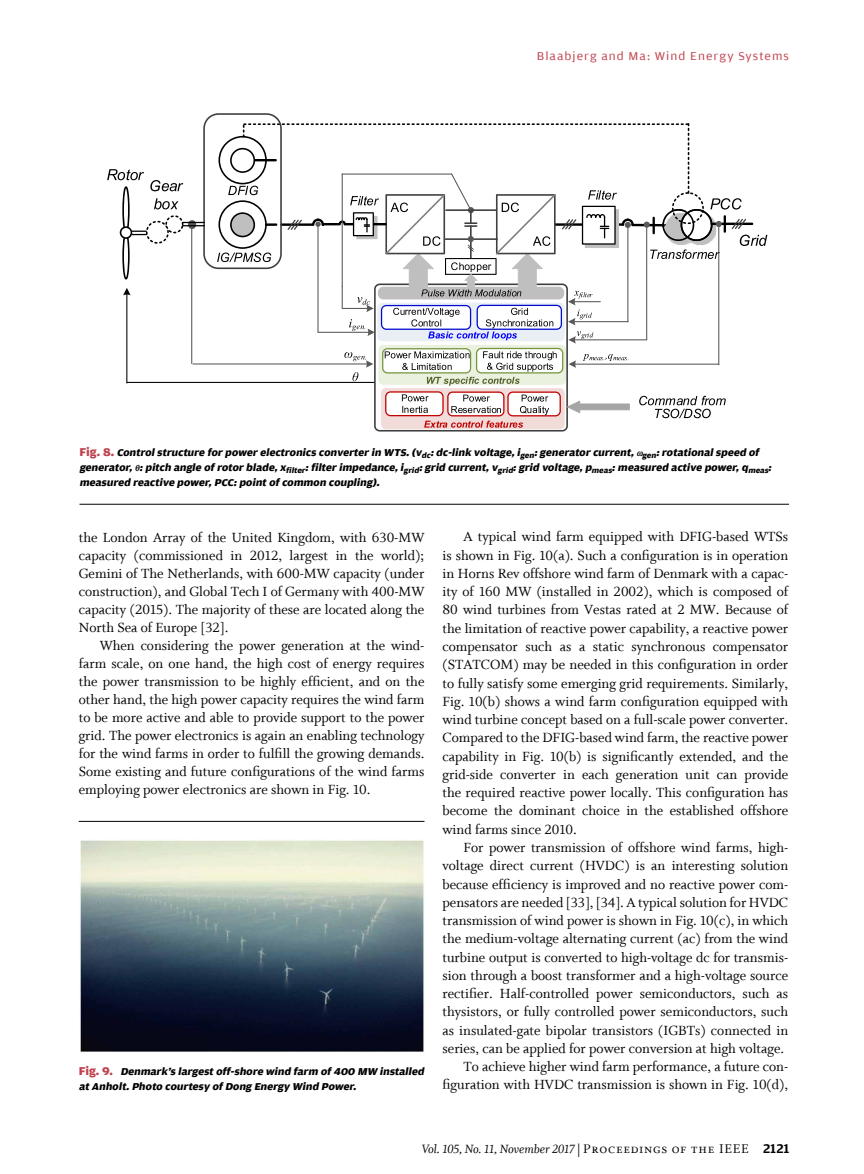
<style>
.page{position:relative;width:864px;height:1174px;background:#fff}
.page>*{position:absolute;margin:0;border:0;box-sizing:border-box;transform-origin:0 0}
.t1{font:15px/18.3px "Whitman Roman LF";color:#000;text-align:justify}
.t2{font:13.5px "Whitman Italic LF";letter-spacing:-.01em;color:#000}
.t3{font:12px "Amplitude Wide";letter-spacing:.09em;color:#c1424f}
.t4{font:italic 700 10.5px/15px "Amplitude Wide";color:#000}
.s1{font-style:normal;font-size:12px;color:#c1424f}
.s2{font-family:"Whitman Small Caps LF";font-size:14.25px}
.s3{font-family:"Amplitude Wide";font-weight:500}
</style>
<div class="page">
<hr style="left:80px;top:504px;width:709px;height:1px;background:#000">
<svg style="left:107px;top:113px;width:660px;height:319px"></svg>
<hr style="left:79px;top:821px;width:345px;height:1px;background:#000">
<img style="left:80px;top:840px;width:344px;height:212px">
<p class="t3" style="left:537px;top:50px;width:254px">Blaabjerg and Ma: Wind Energy Systems</p>
<p class="t4" style="left:80px;top:445px;width:696px"><span class="s1">F i g . 8 .</span> Controlstructure for power electronics converter in WTS.(v<sub>dc</sub>:dc-link voltage,i<sub>gen</sub>:generator current, <sub>gen</sub>:rotationalspeed of generator, :pitch angle of rotor blade,x<sub>filter</sub>:filter impedance,i<sub>grid</sub>:grid current,v<sub>grid</sub>:grid voltage,p<sub>meas</sub>:measured active power,q<sub>meas</sub>: measured reactive power,PCC:point of common coupling).</p>
<p class="t1" style="left:79px;top:528px;width:347px">the London Array of the United Kingdom, with 630-MW capacity (commissioned in 2012, largest in the world); Gemini of The Netherlands, with 600-MW capacity (under construction), and Global Tech I of Germany with 400-MW capacity (2015). The majority of these are located along the North Sea of Europe [32].</p>
<p class="t1" style="left:79px;top:636px;width:347px;text-indent:21px">When considering the power generation at the wind&shy;farm scale, on one hand, the high cost of energy requires the power transmission to be highly efficient, and on the other hand, the high power capacity requires the wind farm to be more active and able to provide support to the power grid. The power electronics is again an enabling technology for the wind farms in order to fulfill the growing demands.<br>Some existing and future configurations of the wind farms employing power electronics are shown in Fig. 10.</p>
<p class="t4" style="left:79px;top:1064px;width:349px"><span class="s1">F i g . 9.</span> Denmark's largest off-shore wind farm of 400 MW installed at Anholt.Photo courtesy of Dong Energy Wind Power.</p>
<p class="t1" style="left:442px;top:528px;width:347px;text-indent:21px">A typical wind farm equipped with DFIG-based WTSs is shown in Fig. 10(a). Such a configuration is in operation in Horns Rev offshore wind farm of Denmark with a capac&shy;ity of 160 MW (installed in 2002), which is composed of 80 wind turbines from Vestas rated at 2 MW. Because of the limitation of reactive power capability, a reactive power compensator such as a static synchronous compensator (STATCOM) may be needed in this configuration in order to fully satisfy some emerging grid requirements. Similarly, Fig. 10(b) shows a wind farm configuration equipped with wind turbine concept based on a full-scale power converter.<br>Compared to the DFIG-based wind farm, the reactive power capability in Fig. 10(b) is significantly extended, and the grid-side converter in each generation unit can provide the required reactive power locally. This configuration has become the dominant choice in the established offshore wind farms since 2010.</p>
<p class="t1" style="left:442px;top:838px;width:347px;text-align:right">For power transmission of offshore wind farms, high&shy;voltage direct current (HVDC) is an interesting solution because efficiency is improved and no reactive power com&shy;pensators are needed [33], [34]. A typical solution for HVDC transmission of wind power is shown in Fig. 10(c), in which the medium-voltage alternating current (ac) from the wind turbine output is converted to high-voltage dc for transmis&shy;sion through a boost transformer and a high-voltage source rectifier. Half-controlled power semiconductors, such as thysistors, or fully controlled power semiconductors, such as insulated-gate bipolar transistors (IGBTs) connected in series, can be applied for power conversion at high voltage.<br>To achieve higher wind farm performance, a future con&shy;figuration with HVDC transmission is shown in Fig. 10(d),</p>
<p class="t2" style="left:422px;top:1141px;width:369px">Vol. 105, No. 11, November 2017 | <span class="s2">Proceedings of the IEEE</span> <span class="s3">2121</span></p>
</div>
